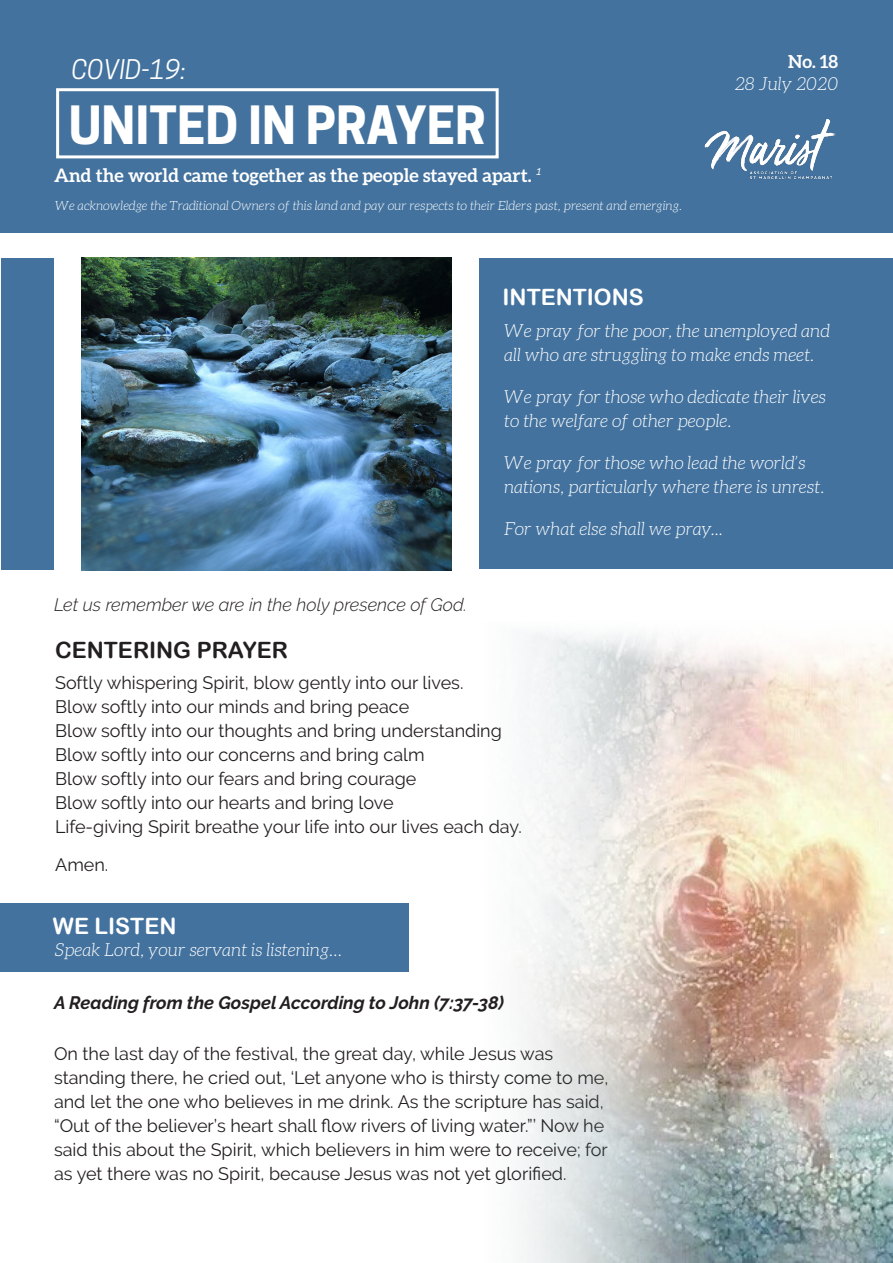
<style>
.page{position:relative;width:893px;height:1263px;background:#fff}
.page>*{position:absolute;margin:0;border:0;box-sizing:border-box;transform-origin:0 0}
.Page_Heading{font:700 49.5px "Cooper Hewitt";color:#fff}
.Page_Heading-2{font:italic 25.5px "Cooper Hewitt";color:#fff}
.Subhead{font:22.5px "Arial Rounded MT Bold";color:#fff}
.Subhead-2{font:22.5px "Arial Rounded MT Bold";color:#231f20}
.Body_Text{font:700 18.6px "Aleo";color:#fff}
.Body_Text-2{font:18px/24px "Raleway";color:#231f20}
.Body_Text-3{font:italic 300 18px/24px "Aleo";color:#fff}
.Body_Text-4{font:italic 700 18px "Raleway";color:#231f20}
.Body_Text-5{font:italic 300 18px "Raleway";color:#231f20}
.t1{font:700 18px "Aleo";color:#fff}
.Body_Text-6{font:italic 300 12.75px "Aleo";color:#fff}
.Body_Text_-_11pt_Jus{font:italic 12px "Raleway";color:#fff}
</style>
<div class="page">
<div style="left:479px;top:258px;width:413px;height:310px;background:#43729e"></div>
<img style="left:81px;top:258px;width:371px;height:312px">
<div style="left:0;top:0;width:893px;height:232px;background:#43729e"></div>
<div style="left:56px;top:88px;width:443px;height:70px;border:3px solid #fff"></div>
<img style="left:704px;top:119px;width:132px;height:61px">
<div style="left:0;top:903px;width:409px;height:69px;background:#43729e"></div>
<img style="left:519px;top:633px;width:374px;height:630px">
<div style="left:1px;top:258px;width:52px;height:311px;background:#43729e"></div>
<p class="Page_Heading-2" style="left:72px;top:55px;width:116px">COVID-19:</p>
<p class="t1" style="left:788px;top:52px;width:52px">No. 18</p>
<p class="Body_Text-3" style="left:735px;top:72px;width:105px">28 July 2020</p>
<p class="Page_Heading" style="left:69px;top:96px;width:419px">UNITED IN PRAYER</p>
<p class="Body_Text" style="left:54px;top:165px;width:479px">And the world came together as the people stayed apart.</p>
<p class="Body_Text_-_11pt_Jus" style="left:537px;top:164px;width:6px">1</p>
<p class="Body_Text-6" style="left:55px;top:199px;width:628px">We acknowledge the Traditional Owners of this land and pay our respects to their Elders past, present and emerging.</p>
<p class="Subhead" style="left:502px;top:284px;width:143px">INTENTIONS</p>
<p class="Body_Text-5" style="left:54px;top:594px;width:414px">Let us remember we are in the holy presence of God.</p>
<p class="Subhead-2" style="left:55px;top:637px;width:234px">CENTERING PRAYER</p>
<p class="Body_Text-3" style="left:504px;top:319px;width:328px">We pray for the poor, the unemployed and all who are struggling to make ends meet.</p>
<p class="Body_Text-3" style="left:504px;top:385px;width:323px">We pray for those who dedicate their lives to the welfare of other people.</p>
<p class="Body_Text-3" style="left:504px;top:451px;width:322px">We pray for those who lead the world’s nations, particularly where there is unrest.</p>
<p class="Body_Text-3" style="left:504px;top:517px;width:220px">For what else shall we pray...</p>
<p class="Body_Text-2" style="left:55px;top:671px;width:410px">Softly whispering Spirit, blow gently into our lives.</p>
<p class="Body_Text-2" style="left:55px;top:695px;width:356px">Blow softly into our minds and bring peace</p>
<p class="Body_Text-2" style="left:55px;top:719px;width:448px">Blow softly into our thoughts and bring understanding</p>
<p class="Body_Text-2" style="left:55px;top:743px;width:371px">Blow softly into our concerns and bring calm</p>
<p class="Body_Text-2" style="left:55px;top:767px;width:363px">Blow softly into our fears and bring courage</p>
<p class="Body_Text-2" style="left:55px;top:791px;width:340px">Blow softly into our hearts and bring love</p>
<p class="Body_Text-2" style="left:55px;top:815px;width:468px">Life-giving Spirit breathe your life into our lives each day.</p>
<p class="Body_Text-2" style="left:55px;top:852px;width:55px">Amen.</p>
<p class="Subhead" style="left:53px;top:913px;width:125px">WE LISTEN</p>
<p class="Body_Text-3" style="left:55px;top:938px;width:289px">Speak Lord, your servant is listening…</p>
<p class="Body_Text-4" style="left:54px;top:992px;width:452px">A Reading from the Gospel According to John (7:37-38)</p>
<p class="Body_Text-2" style="left:54px;top:1042px;width:556px">On the last day of the festival, the great day, while Jesus was standing there, he cried out, ‘Let anyone who is thirsty come to me, and let the one who believes in me drink. As the scripture has said, “Out of the believer’s heart shall flow rivers of living water.”’ Now he said this about the Spirit, which believers in him were to receive; for as yet there was no Spirit, because Jesus was not yet glorified.</p>
</div>
